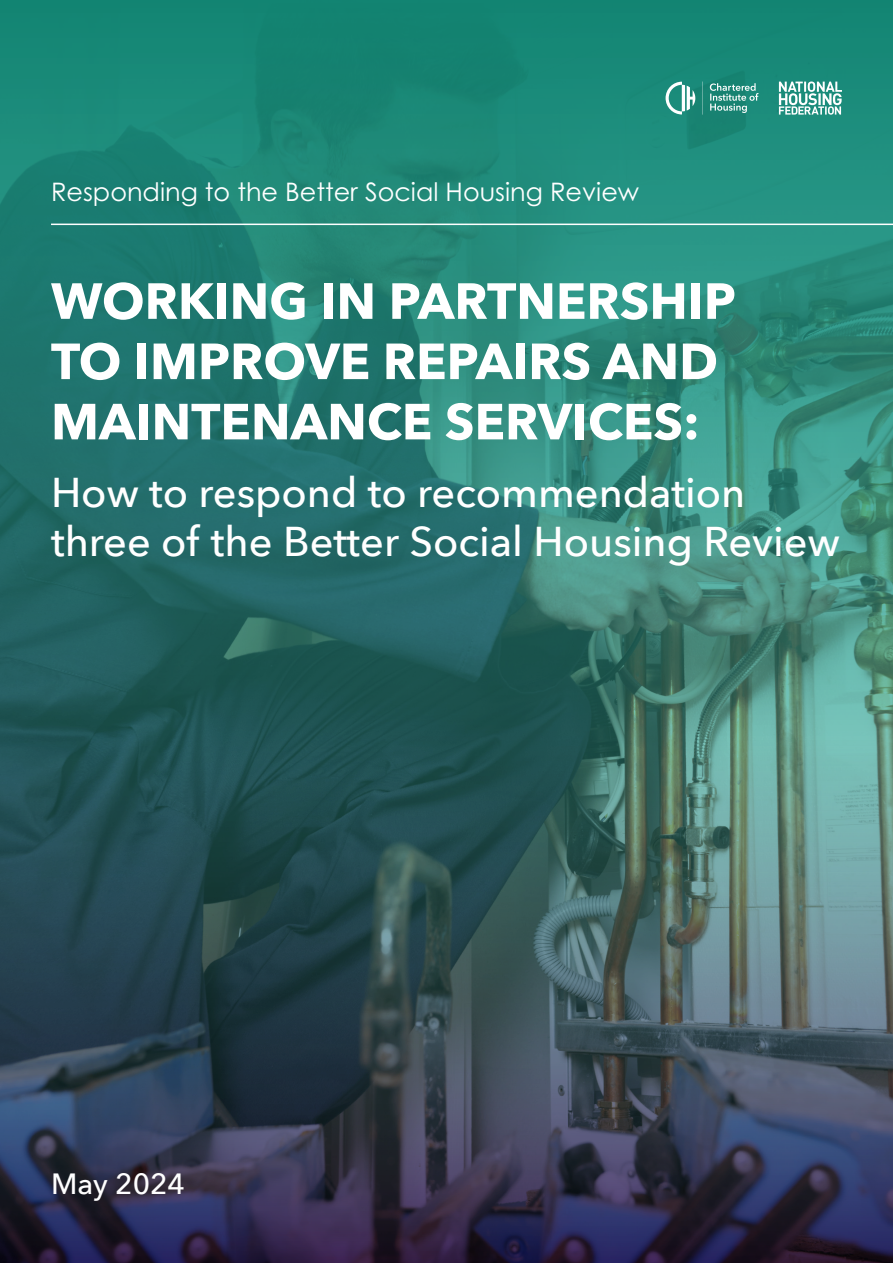
<style>
.page{position:relative;width:893px;height:1263px;background:#fff}
.page>*{position:absolute;margin:0;border:0;box-sizing:border-box;transform-origin:0 0}
.t1{font:700 50.25px/60.3px "Avenir Next";color:#fff}
.t2{font:500 41.55px/49.8px "Avenir Next";color:#fff}
.t3{font:500 29.25px "Avenir Next";color:#fff}
.t4{font:25.5px "Century Gothic Pro";color:#fff}
</style>
<div class="page">
<img style="left:0;top:0;width:893px;height:1263px">
<hr style="left:51px;top:224px;width:842px;height:1px;background:#fff">
<svg style="left:779px;top:81px;width:63px;height:34px"></svg>
<svg style="left:710px;top:83px;width:48px;height:30px"></svg>
<svg style="left:666px;top:82px;width:29px;height:32px"></svg>
<svg style="left:702px;top:81px;width:1px;height:34px"></svg>
<p class="t4" style="left:51px;top:176px;width:590px">Responding to the Better Social Housing Review</p>
<p class="t1" style="left:51px;top:270px;width:686px">WORKING IN PARTNERSHIP<br>TO IMPROVE REPAIRS AND<br>MAINTENANCE SERVICES:</p>
<p class="t2" style="left:51px;top:466px;width:790px">How to respond to recommendation three of the Better Social Housing Review</p>
<p class="t3" style="left:51px;top:1159px;width:135px">May 2024</p>
</div>
